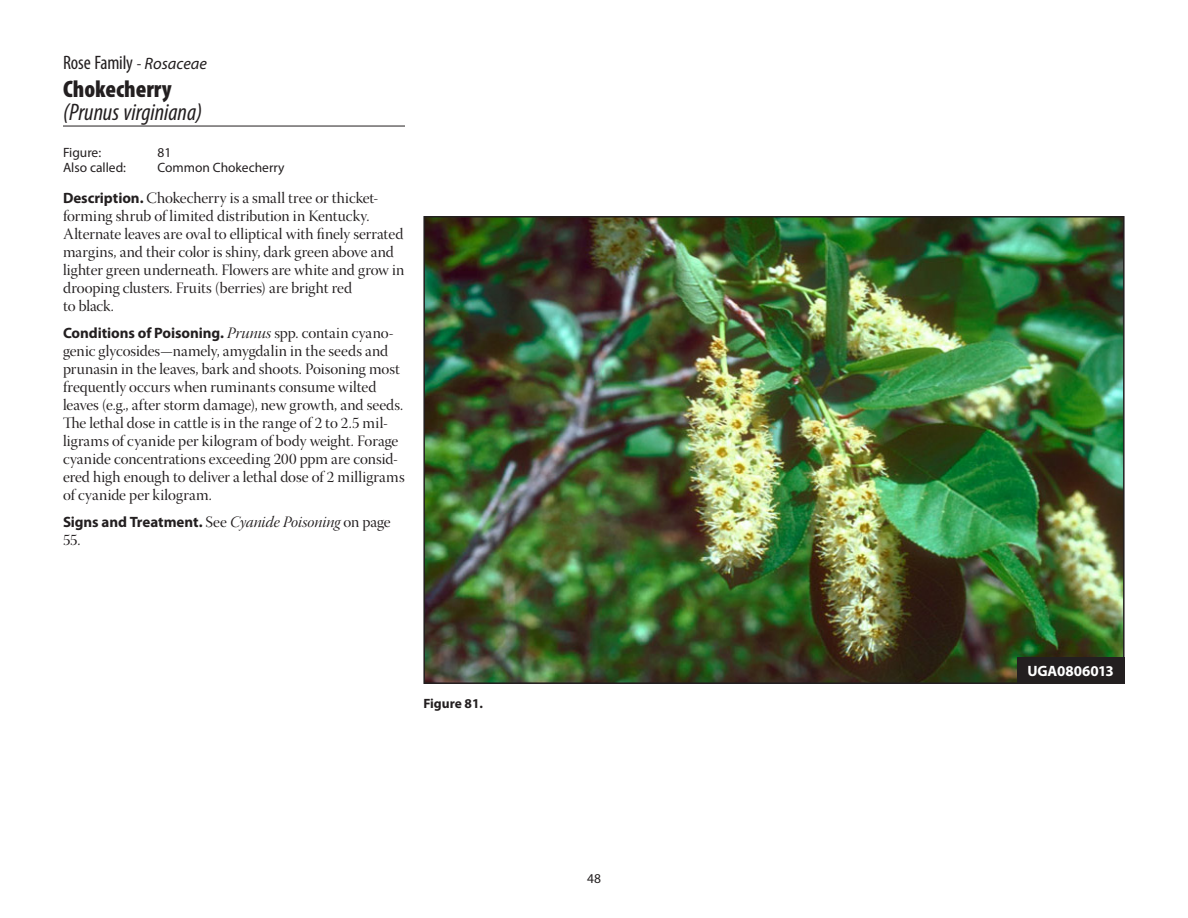
<style>
.page{position:relative;width:1188px;height:918px;background:#fff}
.page>*{position:absolute;margin:0;border:0;box-sizing:border-box;transform-origin:0 0}
._3__name{font:italic condensed 24px/22.5px "Myriad Pro";color:#231f20}
._1__family{font:condensed 19.5px "Myriad Pro";letter-spacing:-.01em;color:#231f20}
.body_inline_subs{font:15.75px/18px "Warnock Pro Disp";color:#231f20}
.body_inline_subs-2{font:700 15px "Myriad Pro";letter-spacing:-.005em;color:#231f20}
.table__title_Weedima{font:700 15px "Myriad Pro";letter-spacing:-.005em;color:#fff}
._4__also_called_last{font:13.5px "Myriad Pro";color:#231f20}
._4__also_called{font:13.5px "Myriad Pro";color:#231f20}
.table__title{font:700 13.5px "Myriad Pro";color:#231f20}
.s1{font-size:16.5px}
.s2{font-style:italic;font-stretch:normal;font-size:16.5px}
.s3{font-weight:900;font-style:normal}
.s4{font-family:"Myriad Pro";font-weight:700;font-size:15px}
.s5{font-family:"Warnock Pro It Disp";font-weight:400;font-size:15.75px}
.s6{font-family:"Warnock Pro Disp";font-weight:400;font-size:15.75px}
</style>
<div class="page">
<img style="left:426px;top:219px;width:696px;height:462px">
<div style="left:423px;top:216px;width:702px;height:468px;border:2px solid #231f20"></div>
<div style="left:1017px;top:657px;width:108px;height:27px;background:#231f20"></div>
<hr style="left:63px;top:126px;width:342px;height:1px;background:#231f20">
<p class="_1__family" style="left:63px;top:50px;width:145px">Rose Family <span class="s1">-</span> <span class="s2">Rosaceae</span></p>
<p class="_3__name" style="left:63px;top:78px;width:141px"><span class="s3">Chokecherry </span>(Prunus virginiana)</p>
<p class="_4__also_called" style="left:63px;top:144px;width:40px">Figure:</p>
<p class="_4__also_called" style="left:158px;top:144px;width:15px">81</p>
<p class="_4__also_called_last" style="left:63px;top:159px;width:65px">Also called:</p>
<p class="_4__also_called_last" style="left:158px;top:159px;width:129px">Common Chokecherry</p>
<p class="body_inline_subs" style="left:63px;top:191px;width:343px"><span class="s4">Description.</span> Chokecherry is a small tree or thicket&shy;forming shrub of limited distribution in Kentucky.<br>Alternate leaves are oval to elliptical with finely serrated margins, and their color is shiny, dark green above and lighter green underneath. Flowers are white and grow in drooping clusters. Fruits (berries) are bright red<br>to black.</p>
<p class="body_inline_subs-2" style="left:63px;top:323px;width:332px">Conditions of Poisoning. <span class="s5">Prunus</span> <span class="s6">spp. contain cyano-</span></p>
<p class="body_inline_subs" style="left:63px;top:344px;width:343px">genic glycosides—namely, amygdalin in the seeds and prunasin in the leaves, bark and shoots. Poisoning most frequently occurs when ruminants consume wilted leaves (e.g., after storm damage), new growth, and seeds.<br>The lethal dose in cattle is in the range of 2 to 2.5 mil&shy;ligrams of cyanide per kilogram of body weight. Forage cyanide concentrations exceeding 200 ppm are consid&shy;ered high enough to deliver a lethal dose of 2 milligrams of cyanide per kilogram.</p>
<p class="body_inline_subs-2" style="left:63px;top:512px;width:329px">Signs and Treatment. <span class="s6">See</span> <span class="s5">Cyanide Poisoning</span> <span class="s6">on page</span></p>
<p class="body_inline_subs" style="left:63px;top:533px;width:19px">55.</p>
<p class="table__title" style="left:423px;top:694px;width:61px">Figure 81.</p>
<p class="_4__also_called_last" style="left:587px;top:870px;width:15px">48</p>
<p class="table__title_Weedima" style="left:1027px;top:661px;width:88px">UGA0806013</p>
</div>
